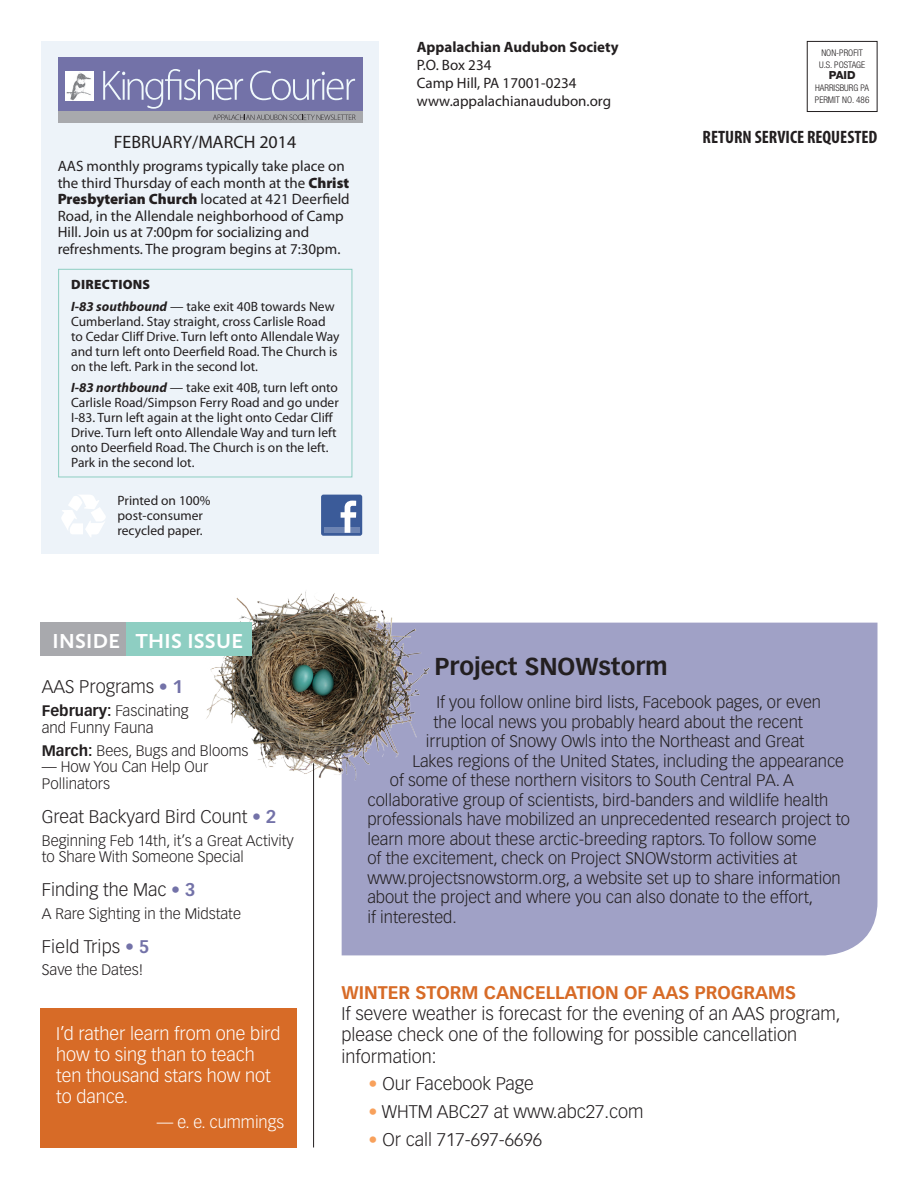
<style>
.page{position:relative;width:918px;height:1188px;background:#fff}
.page>*{position:absolute;margin:0;border:0;box-sizing:border-box;transform-origin:0 0}
.t1{font:700 24px "Vectora LT Std";color:#231f20}
.t2{font:700 21px "Calluna Sans";letter-spacing:.015em;color:#fff}
.t3{font:300 18px/21px "Vectora LT Std";color:#231f20}
.t4{font:300 18px/21px "Vectora LT Std";color:#fff}
.t5{font:700 18px "Vectora LT Std";color:#d76b27}
.t6{font:700 condensed 18px "Myriad Pro";color:#231f20}
.t7{font:18px "Myriad Pro";color:#231f20}
.t8{font:300 16.5px "Vectora LT Std";color:#231f20}
.t9{font:300 16.5px "Vectora LT Std";color:#fff}
.t10{font:15px/16.5px "Myriad Pro";color:#231f20}
.t11{font:300 15px/16.5px "Vectora LT Std";color:#231f20}
.t12{font:700 15px "Myriad Pro";color:#231f20}
.t13{font:13.5px/15px "Myriad Pro";color:#231f20}
.t14{font:900 13.5px "Myriad Pro";color:#231f20}
.t15{font:800 11.1px "Helvetica Neue LT Std";color:#231f20}
.t16{font:300 condensed 9.15px/11.9px "Helvetica Neue LT Std";color:#231f20}
.s1{font-weight:900}
.s2{font-weight:700;font-style:italic}
.s3{color:#7372a8}
.s4{font-weight:700;color:#7372a8}
.s5{font-weight:700}
.s6{color:#f8a15c}
</style>
<div class="page">
<div style="left:41px;top:41px;width:338px;height:513px;background:#edf3f9"></div>
<div style="left:58px;top:58px;width:305px;height:65px;background:#7372a8"></div>
<div style="left:58px;top:111px;width:305px;height:12px;background:#a8a9ad"></div>
<svg style="left:213px;top:115px;width:142px;height:5px"></svg>
<svg style="left:250px;top:71px;width:105px;height:29px"></svg>
<svg style="left:103px;top:69px;width:140px;height:40px"></svg>
<img style="left:65px;top:71px;width:28px;height:29px">
<div style="left:342px;top:623px;width:536px;height:332px;background:#a0a1c6"></div>
<img style="left:193px;top:591px;width:252px;height:207px">
<div style="left:807px;top:41px;width:71px;height:71px;border:1px solid #231f20"></div>
<svg style="left:61px;top:495px;width:45px;height:42px"></svg>
<div style="left:40px;top:623px;width:87px;height:33px;background:#a8a9ad"></div>
<div style="left:127px;top:623px;width:125px;height:33px;background:#8ecec2"></div>
<div style="left:321px;top:495px;width:41px;height:41px;background:#3b5b99;border-radius:2px"></div>
<div style="left:324px;top:527px;width:35px;height:6px;background:#6d84b3"></div>
<svg style="left:341px;top:501px;width:15px;height:32px"></svg>
<hr style="left:313px;top:763px;width:1px;height:384px;background:#231f20">
<div style="left:58px;top:269px;width:294px;height:208px;border:1px solid #8ecec2"></div>
<div style="left:40px;top:1008px;width:257px;height:140px;background:#d76b27"></div>
<p class="t7" style="left:114px;top:130px;width:184px">FEBRUARY/MARCH 2014</p>
<p class="t10" style="left:58px;top:158px;width:294px">AAS monthly programs typically take place on the third Thursday of each month at the <span class="s1">Christ Presbyterian Church</span> located at 421 Deerfield Road, in the Allendale neighborhood of Camp Hill. Join us at 7:00pm for socializing and refreshments. The program begins at 7:30pm.</p>
<p class="t14" style="left:71px;top:275px;width:19px">Directio</p>
<p class="t13" style="left:71px;top:273px;width:265px;line-height:21.8px;text-indent:62px"><span class="s1">ns<br></span><span class="s2">I-83 southbound</span> — take exit 40B towards New</p>
<p class="t13" style="left:71px;top:313px;width:270px">Cumberland. Stay straight, cross Carlisle Road to Cedar Cliff Drive. Turn left onto Allendale Way and turn left onto Deerfield Road. The Church is on the left. Park in the second lot.</p>
<p class="t13" style="left:71px;top:380px;width:269px"><span class="s2">I-83 northbound</span> — take exit 40B, turn left onto Carlisle Road/Simpson Ferry Road and go under I-83. Turn left again at the light onto Cedar Cliff Drive. Turn left onto Allendale Way and turn left onto Deerfield Road. The Church is on the left.<br>Park in the second lot.</p>
<p class="t13" style="left:118px;top:492px;width:94px">Printed on 100% post-consumer recycled paper.</p>
<p class="t12" style="left:417px;top:37px;width:203px">Appalachian Audubon Society</p>
<p class="t10" style="left:417px;top:56px;width:196px;line-height:18px">P.O. Box 234<br>Camp Hill, PA 17001-0234 www.appalachianaudubon.org</p>
<p class="t16" style="left:819px;top:47px;width:48px">NON-PROFIT<br>U.S. POSTAGE</p>
<p class="t15" style="left:829px;top:69px;width:28px">PAID</p>
<p class="t16" style="left:815px;top:82px;width:56px">HARRISBURG PA<br>PERMIT NO. 486</p>
<p class="t6" style="left:703px;top:126px;width:176px">RETURN SERVICE REQUESTED</p>
<p class="t2" style="left:53px;top:628px;width:177px">INSIDE TH IS ISSUE</p>
<p class="t3" style="left:42px;top:676px;width:143px">AAS Programs <span class="s3">•</span> <span class="s4">1</span></p>
<p class="t11" style="left:42px;top:703px;width:148px"><span class="s5">FEBRUARY:</span> Fascinating and Funny Fauna</p>
<p class="t11" style="left:42px;top:743px;width:208px"><span class="s5">MARCH:</span> Bees, Bugs and Blooms</p>
<p class="t11" style="left:42px;top:759px;width:168px">— How You Can Help Our<br>Pollinators</p>
<p class="t3" style="left:42px;top:806px;width:236px">Great Backyard Bird Count <span class="s3">•</span> <span class="s4">2</span></p>
<p class="t11" style="left:42px;top:833px;width:253px">Beginning Feb 14th, it’s a Great Activity to Share With Someone Special</p>
<p class="t3" style="left:42px;top:880px;width:155px">Finding the Mac <span class="s3">•</span> <span class="s4">3</span></p>
<p class="t11" style="left:42px;top:906px;width:201px">A Rare Sighting in the Midstate</p>
<p class="t3" style="left:42px;top:937px;width:109px">Field Trips <span class="s3">•</span> <span class="s4">5</span></p>
<p class="t11" style="left:42px;top:962px;width:103px">Save the Dates!</p>
<h1 class="t1" style="left:435px;top:652px;width:234px">PROJECT SNOWSTORM</h1>
<p class="t8" style="left:436px;top:693px;width:386px">If you follow online bird lists, Facebook pages, or even</p>
<p class="t8" style="left:433px;top:712px;width:371px">the local news you probably heard about the recent</p>
<p class="t8" style="left:426px;top:732px;width:380px">irruption of Snowy Owls into the Northeast and Great</p>
<p class="t8" style="left:412px;top:751px;width:433px">Lakes regions of the United States, including the appearance</p>
<p class="t8" style="left:390px;top:771px;width:405px">of some of these northern visitors to South Central PA. A</p>
<p class="t8" style="left:367px;top:790px;width:463px">collaborative group of scientists, bird-banders and wildlife health</p>
<p class="t8" style="left:367px;top:810px;width:484px">professionals have mobilized an unprecedented research project to</p>
<p class="t8" style="left:367px;top:829px;width:451px">learn more about these arctic-breeding raptors. To follow some</p>
<p class="t8" style="left:367px;top:849px;width:431px">of the excitement, check on Project SNOWstorm activities at</p>
<p class="t8" style="left:367px;top:868px;width:475px">www.projectsnowstorm.org, a website set up to share information</p>
<p class="t8" style="left:367px;top:888px;width:447px">about the project and where you can also donate to the effort,</p>
<p class="t8" style="left:367px;top:907px;width:91px">if interested.</p>
<p class="t4" style="left:56px;top:1023px;width:226px">I’d rather learn from one bird how to sing than to teach ten thousand stars how not to dance.</p>
<p class="t9" style="left:157px;top:1112px;width:129px">— e. e. cummings</p>
<p class="t5" style="left:342px;top:982px;width:29px">WINTER</p>
<p class="t5" style="left:416px;top:982px;width:25px">STORM</p>
<p class="t5" style="left:484px;top:982px;width:25px">CANCELLATION</p>
<p class="t5" style="left:624px;top:982px;width:96px">OF AAS PROGRAMS</p>
<p class="t3" style="left:342px;top:1004px;width:500px">If severe weather is forecast for the evening of an AAS program, please check one of the following for possible cancellation information:</p>
<p class="t3" style="left:369px;top:1074px;width:167px"><span class="s6">•</span> Our Facebook Page</p>
<p class="t3" style="left:369px;top:1101px;width:276px"><span class="s6">•</span> WHTM ABC27 at www.abc27.com</p>
<p class="t3" style="left:369px;top:1129px;width:175px"><span class="s6">•</span> Or call 717-697-6696</p>
</div>
